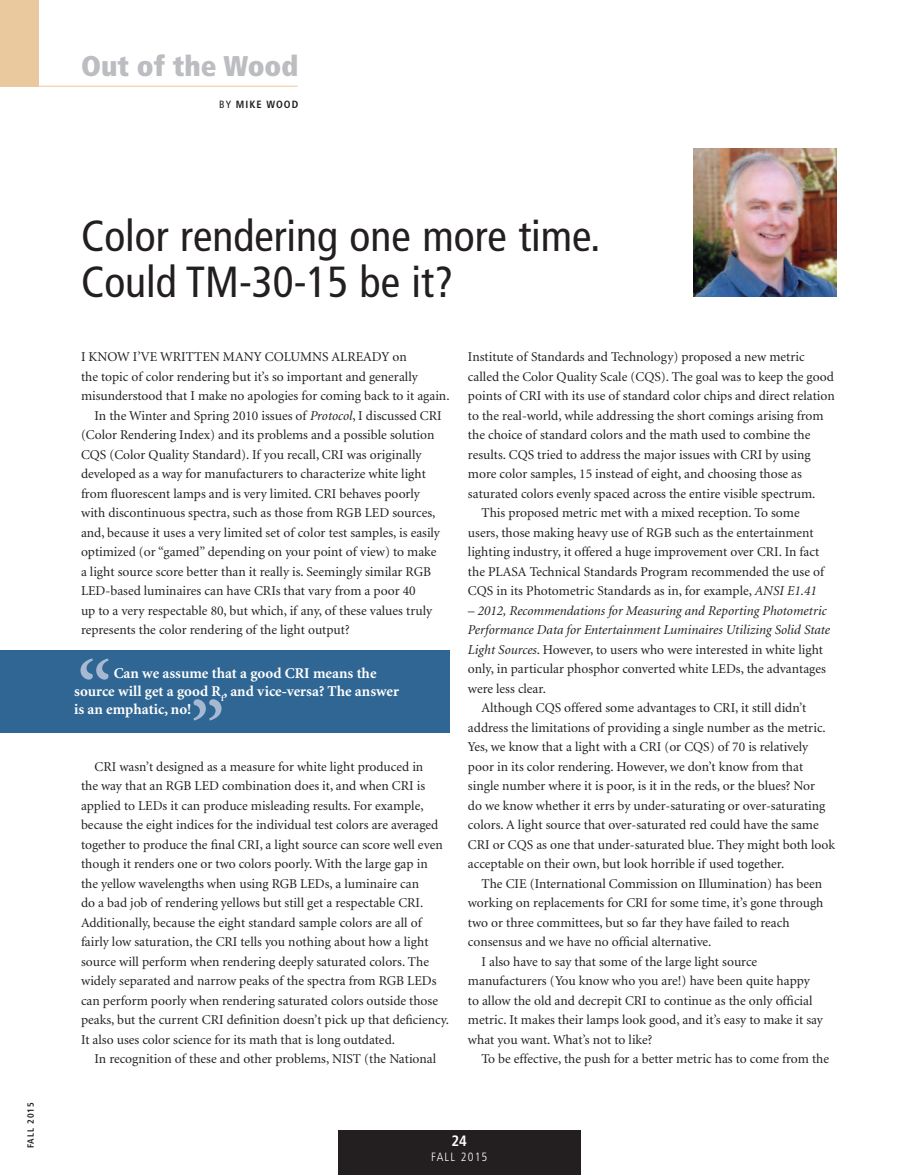
<style>
.page{position:relative;width:918px;height:1175px;background:#fff}
.page>*{position:absolute;margin:0;border:0;box-sizing:border-box;transform-origin:0 0}
.t1{font:600 76.95px "Minion";color:#a7b8d2}
.t2{font:condensed 43.5px/46.5px "Frutiger";color:#231f20}
.t3{font:900 condensed 28.5px "Frutiger";color:#bcbdc0}
.t4{font:700 15px/18px "Minion";color:#fff}
.t5{font:700 condensed 15px "Frutiger";color:#fff}
.t6{font:13.5px/19.5px "Minion";color:#231f20}
.t7{font:italic 13.5px "Minion";color:#231f20}
.t8{font:300 condensed 12px "Frutiger";letter-spacing:.1em;color:#fff}
.t9{font:700 condensed 10.5px "Frutiger";letter-spacing:.1em;color:#231f20}
.t10{font:700 condensed 9px "Frutiger";letter-spacing:.1em;color:#231f20}
.s1{font-weight:400}
.s2{font-style:italic}
</style>
<div class="page">
<div style="left:338px;top:1129px;width:243px;height:45px;background:#231f20"></div>
<hr style="left:5px;top:86px;width:293px;height:1px;background:#eac99e">
<div style="left:0;top:0;width:38px;height:86px;background:#eac99e"></div>
<img style="left:694px;top:148px;width:143px;height:149px">
<div style="left:0;top:650px;width:450px;height:83px;background:#2f6693"></div>
<h3 class="t3" style="left:81px;top:49px;width:219px">Out of the Wood</h3>
<p class="t9" style="left:219px;top:98px;width:81px"><span class="s1">BY</span> MIKE WOOD</p>
<p class="t10" style="left:25px;top:1148px;width:47px;rotate:-90deg">FALL 2015</p>
<h2 class="t2" style="left:81px;top:212px;width:521px">Color rendering one more time.<br>Could TM-30-15 be it?</h2>
<p class="t6" style="left:81px;top:348px;width:327px">I know I’ve written many columns already on</p>
<p class="t6" style="left:81px;top:367px;width:339px">the topic of color rendering but it’s so important and generally</p>
<p class="t6" style="left:81px;top:387px;width:370px">misunderstood that I make no apologies for coming back to it again.</p>
<p class="t6" style="left:94px;top:406px;width:349px">In the Winter and Spring 2010 issues of <span class="s2">Protocol</span>, I discussed CRI</p>
<p class="t6" style="left:81px;top:426px;width:355px">(Color Rendering Index) and its problems and a possible solution</p>
<p class="t6" style="left:81px;top:445px;width:342px">CQS (Color Quality Standard). If you recall, CRI was originally</p>
<p class="t6" style="left:81px;top:465px;width:346px">developed as a way for manufacturers to characterize white light</p>
<p class="t6" style="left:81px;top:484px;width:341px">from fluorescent lamps and is very limited. CRI behaves poorly</p>
<p class="t6" style="left:81px;top:504px;width:293px">with discontinuous spectra, such as those from RGB LED</p>
<p class="t6" style="left:81px;top:504px;width:361px;text-indent:311px">sources, and, because it uses a very limited set of color test samples, is easily optimized (or “gamed” depending on your point of view) to make a light source score better than it really is. Seemingly similar RGB LED -based luminaires can have CRIs that vary from a poor 40<br>up to a very respectable 80, but which, if any, of these values truly represents the color rendering of the light output?</p>
<h1 class="t1" style="left:77px;top:649px;width:37px">“</h1>
<p class="t4" style="left:74px;top:664px;width:326px;text-indent:40px">Can we assume that a good CRI means the source will get a good R<sub>f</sub>, and vice-versa? The answer is an emphatic, no!</p>
<h1 class="t1" style="left:225px;top:729px;width:37px;rotate:-180deg">“</h1>
<p class="t6" style="left:81px;top:757px;width:344px;text-indent:14px">CRI wasn’t designed as a measure for white light produced in the way that an RGB LED</p>
<p class="t6" style="left:81px;top:776px;width:370px;text-indent:141px">combination does it, and when CRI is applied to LED s it can produce misleading results. For example, because the eight indices for the individual test colors are averaged together to produce the final CRI, a light source can score well even though it renders one or two colors poorly. With the large gap in<br>the yellow wavelengths when using RGB LED s, a luminaire can<br>do a bad job of rendering yellows but still get a respectable CRI.<br>Additionally, because the eight standard sample colors are all of fairly low saturation, the CRI tells you nothing about how a light source will perform when rendering deeply saturated colors. The widely separated and narrow peaks of the spectra from RGB LED s can perform poorly when rendering saturated colors outside those peaks, but the current CRI definition doesn’t pick up that deficiency.<br>It also uses color science for its math that is long outdated.</p>
<p class="t6" style="left:95px;top:1049px;width:343px">In recognition of these and other problems, NIST (the National</p>
<p class="t6" style="left:468px;top:347px;width:338px">Institute of Standards and Technology) proposed a new metric</p>
<p class="t6" style="left:468px;top:367px;width:367px">called the Color Quality Scale (CQS). The goal was to keep the good</p>
<p class="t6" style="left:468px;top:386px;width:368px">points of CRI with its use of standard color chips and direct relation</p>
<p class="t6" style="left:468px;top:406px;width:357px">to the real-world, while addressing the short comings arising from</p>
<p class="t6" style="left:468px;top:425px;width:344px">the choice of standard colors and the math used to combine the</p>
<p class="t6" style="left:468px;top:445px;width:344px">results. CQS tried to address the major issues with CRI by using</p>
<p class="t6" style="left:468px;top:464px;width:336px">more color samples, 15 instead of eight, and choosing those as</p>
<p class="t6" style="left:468px;top:484px;width:349px">saturated colors evenly spaced across the entire visible spectrum.</p>
<p class="t6" style="left:481px;top:503px;width:320px">This proposed metric met with a mixed reception. To some</p>
<p class="t6" style="left:468px;top:523px;width:347px">users, those making heavy use of RGB such as the entertainment</p>
<p class="t6" style="left:468px;top:542px;width:353px">lighting industry, it offered a huge improvement over CRI. In fact</p>
<p class="t6" style="left:468px;top:562px;width:37px">the PLASA</p>
<p class="t6" style="left:468px;top:562px;width:358px;text-indent:62px">Technical Standards Program recommended the use of<br>CQS in its Photometric Standards as in, for example, <span class="s2">ANSI E1.41</span></p>
<p class="t7" style="left:468px;top:603px;width:360px">– 2012, Recommendations for Measuring and Reporting Photometric</p>
<p class="t7" style="left:468px;top:623px;width:364px">Performance Data for Entertainment Luminaires Utilizing Solid State</p>
<p class="t6" style="left:468px;top:640px;width:357px"><span class="s2">Light Sources</span>. However, to users who were interested in white light</p>
<p class="t6" style="left:468px;top:659px;width:359px">only, in particular phosphor converted white LED s, the advantages</p>
<p class="t6" style="left:468px;top:679px;width:79px">were less clear.</p>
<p class="t6" style="left:481px;top:698px;width:326px">Although CQS offered some advantages to CRI, it still didn’t</p>
<p class="t6" style="left:468px;top:718px;width:359px">address the limitations of providing a single number as the metric.</p>
<p class="t6" style="left:468px;top:737px;width:342px">Yes, we know that a light with a CRI (or CQS) of 70 is relatively</p>
<p class="t6" style="left:468px;top:757px;width:337px">poor in its color rendering. However, we don’t know from that</p>
<p class="t6" style="left:468px;top:776px;width:349px">single number where it is poor, is it in the reds, or the blues? Nor</p>
<p class="t6" style="left:468px;top:796px;width:359px">do we know whether it errs by under-saturating or over-saturating</p>
<p class="t6" style="left:468px;top:815px;width:352px">colors. A light source that over-saturated red could have the same</p>
<p class="t6" style="left:468px;top:835px;width:369px">CRI or CQS as one that under-saturated blue. They might both look</p>
<p class="t6" style="left:468px;top:854px;width:318px">acceptable on their own, but look horrible if used together.</p>
<p class="t6" style="left:481px;top:874px;width:342px">The CIE (International Commission on Illumination) has been</p>
<p class="t6" style="left:468px;top:893px;width:357px">working on replacements for CRI for some time, it’s gone through</p>
<p class="t6" style="left:468px;top:913px;width:323px">two or three committees, but so far they have failed to reach</p>
<p class="t6" style="left:468px;top:932px;width:245px">consensus and we have no official alternative.</p>
<p class="t6" style="left:481px;top:952px;width:277px">I also have to say that some of the large light source</p>
<p class="t6" style="left:468px;top:971px;width:344px">manufacturers (You know who you are!) have been quite happy</p>
<p class="t6" style="left:468px;top:991px;width:346px">to allow the old and decrepit CRI to continue as the only official</p>
<p class="t6" style="left:468px;top:1010px;width:357px">metric. It makes their lamps look good, and it’s easy to make it say</p>
<p class="t6" style="left:468px;top:1030px;width:186px">what you want. What’s not to like?</p>
<p class="t6" style="left:481px;top:1049px;width:349px">To be effective, the push for a better metric has to come from the</p>
<p class="t5" style="left:452px;top:1132px;width:17px">24</p>
<p class="t8" style="left:431px;top:1150px;width:58px">Fall 2015</p>
</div>
